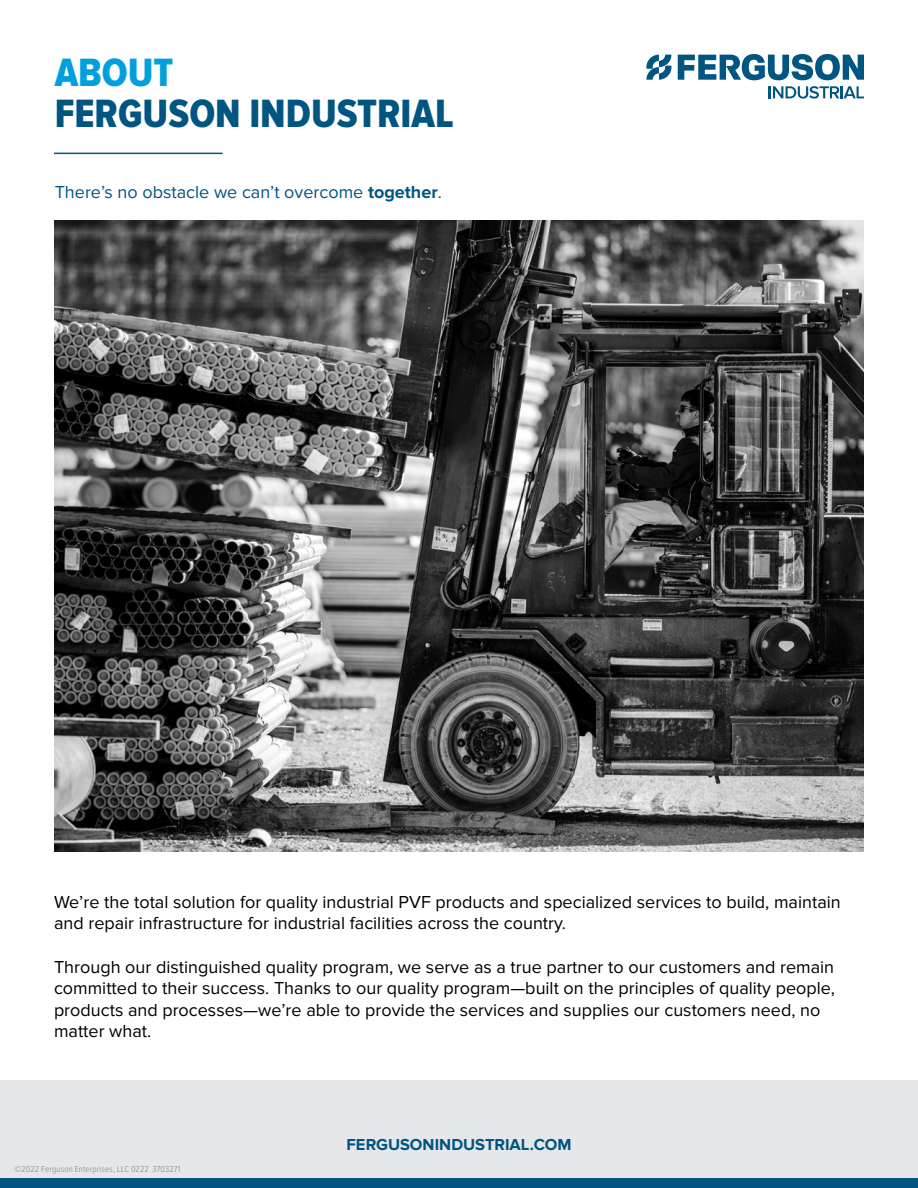
<style>
.page{position:relative;width:918px;height:1188px;background:#fff}
.page>*{position:absolute;margin:0;border:0;box-sizing:border-box;transform-origin:0 0}
.t1{font:40.95px "Proxima Nova Cond Extrabld";color:#005581}
.t2{font:40.95px "Proxima Nova Cond Extrabld";color:#00a0dd}
.t3{font:18px/21.6px "Proxima Nova";color:#000}
.t4{font:18px "Proxima Nova";color:#005581}
.t5{font:700 16.5px "Proxima Nova";color:#005581}
.t6{font:300 9px "Proxima Nova Cond";letter-spacing:.02em;color:#808285}
.s1{font-weight:700}
</style>
<div class="page">
<hr style="left:54px;top:153px;width:169px;height:1px;background:#005581">
<svg style="left:769px;top:86px;width:95px;height:13px"></svg>
<svg style="left:646px;top:55px;width:25px;height:25px"></svg>
<svg style="left:678px;top:54px;width:186px;height:26px"></svg>
<div style="left:0;top:1080px;width:918px;height:99px;background:#e6e7e8"></div>
<div style="left:0;top:1179px;width:918px;height:9px;background:#005581"></div>
<img style="left:54px;top:220px;width:810px;height:631px">
<h1 class="t2" style="left:55px;top:50px;width:120px">ABOUT</h1>
<h1 class="t1" style="left:55px;top:90px;width:401px">FERGUSON INDUSTRIAL</h1>
<p class="t4" style="left:55px;top:182px;width:389px">There’s no obstacle we can’t overcome <span class="s1">together</span>.</p>
<p class="t3" style="left:54px;top:891px;width:788px">We’re the total solution for quality industrial PVF products and specialized services to build, maintain and repair infrastructure for industrial facilities across the country.</p>
<p class="t3" style="left:54px;top:956px;width:782px">Through our distinguished quality program, we serve as a true partner to our customers and remain committed to their success. Thanks to our quality program—built on the principles of quality people, products and processes—we’re able to provide the services and supplies our customers need, no matter what.</p>
<p class="t6" style="left:15px;top:1164px;width:167px">©2022 Ferguson Enterprises, LLC 0222 3703271</p>
<p class="t5" style="left:346px;top:1135px;width:227px">FERGUSONINDUSTRIAL.COM</p>
</div>
